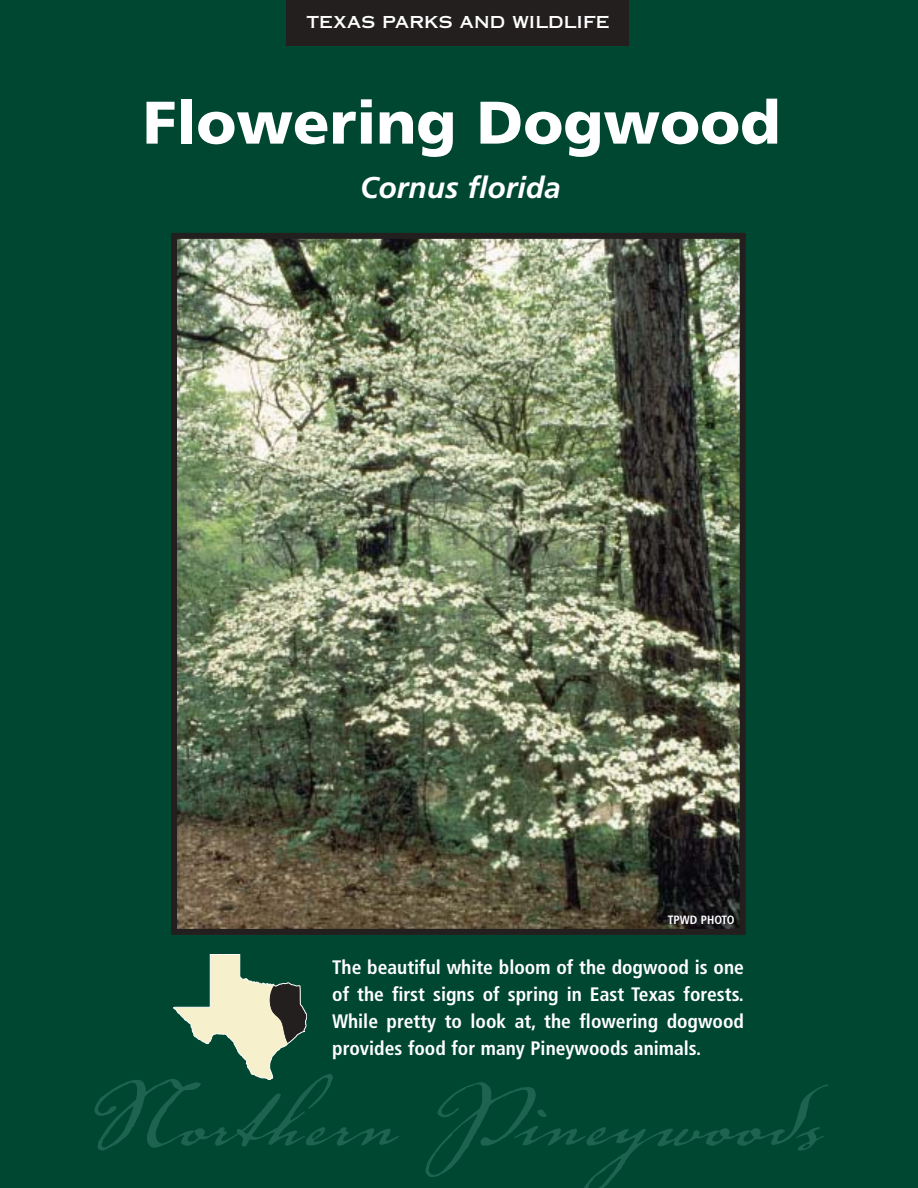
<style>
.page{position:relative;width:918px;height:1188px;background:#004732}
.page>*{position:absolute;margin:0;border:0;box-sizing:border-box;transform-origin:0 0}
.t1{font:900 60px "Frutiger";color:#fff}
.t2{font:italic 700 30px "Frutiger";color:#fff}
.t3{font:700 condensed 19.5px/27px "Frutiger";color:#fff;text-align:justify}
.t4{font:16.5px "Copperplate Thirty One AB";color:#fff}
.t5{font:700 condensed 12px "Frutiger";color:#fff}
</style>
<div class="page">
<img style="left:178px;top:240px;width:561px;height:688px">
<div style="left:171px;top:233px;width:575px;height:702px;border:6px solid #231f1f"></div>
<div style="left:286px;top:0;width:343px;height:46px;background:#231f1f"></div>
<svg style="left:173px;top:954px;width:134px;height:120px"></svg>
<svg style="left:94px;top:1074px;width:734px;height:114px"></svg>
<p class="t4" style="left:306px;top:13px;width:305px">TEXAS PARKS AND WILDLIFE</p>
<h1 class="t1" style="left:143px;top:99px;width:639px">Flowering Dogwood</h1>
<h2 class="t2" style="left:360px;top:175px;width:202px">Cornus florida</h2>
<p class="t5" style="left:668px;top:915px;width:68px">TPWD PHOTO</p>
<p class="t3" style="left:332px;top:955px;width:413px">The beautiful white bloom of the dogwood is one of the first signs of spring in East Texas forests.<br>While pretty to look at, the flowering dogwood provides food for many Pineywoods animals.</p>
</div>
